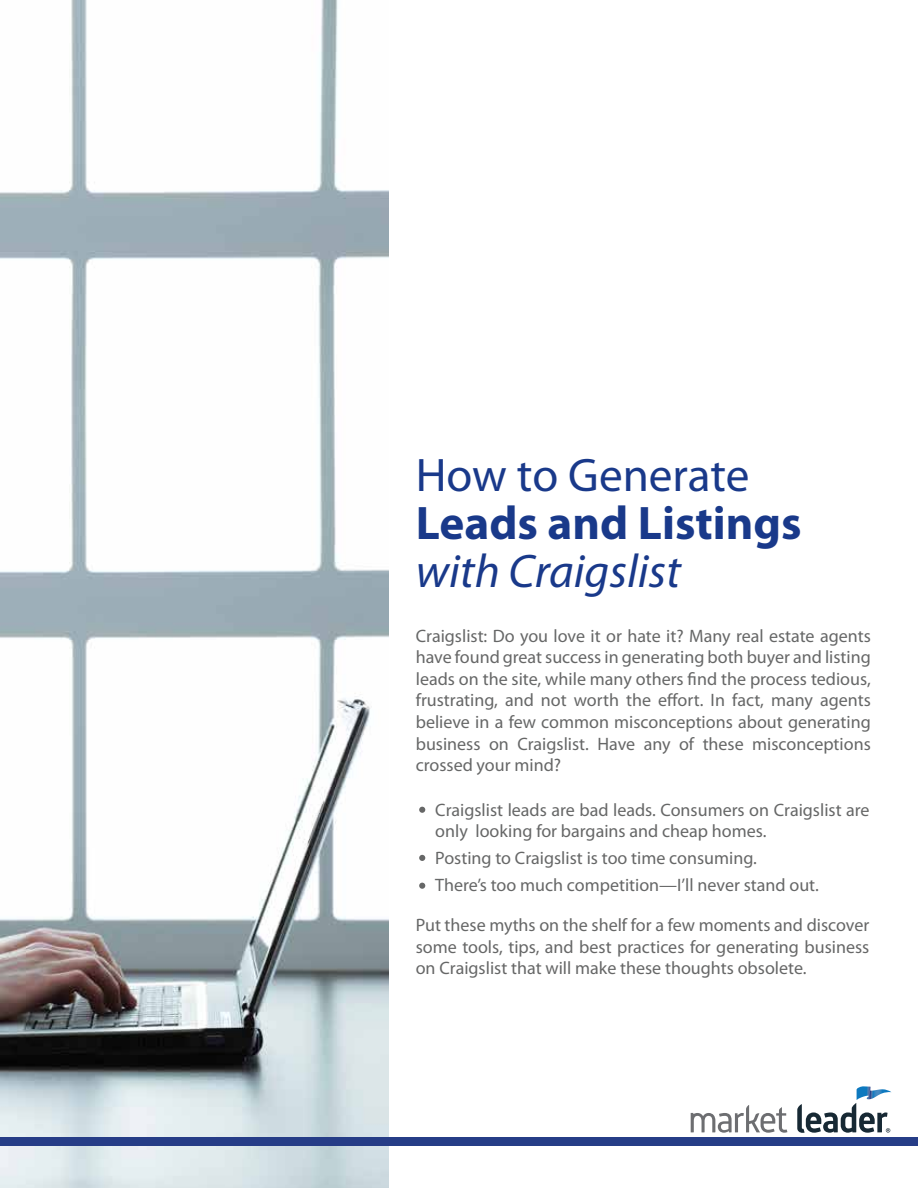
<style>
.page{position:relative;width:918px;height:1188px;background:#fff}
.page>*{position:absolute;margin:0;border:0;box-sizing:border-box;transform-origin:0 0}
.t1{font:700 47.25px "Myriad Pro";color:#19398a}
.t2{font:italic 47.25px "Myriad Pro";color:#19398a}
.t3{font:47.25px "Myriad Pro";color:#19398a}
.t4{font:18px/21.6px "Myriad Pro";color:#666767;text-align:justify}
</style>
<div class="page">
<img style="left:0;top:0;width:389px;height:1188px">
<svg style="left:691px;top:1105px;width:96px;height:28px"></svg>
<svg style="left:797px;top:1089px;width:95px;height:44px"></svg>
<div style="left:0;top:1137px;width:918px;height:9px;background:#263d87"></div>
<svg style="left:419px;top:807px;width:6px;height:6px"></svg>
<svg style="left:419px;top:855px;width:6px;height:6px"></svg>
<svg style="left:419px;top:883px;width:6px;height:6px"></svg>
<h1 class="t3" style="left:416px;top:449px;width:335px">How to Generate</h1>
<h1 class="t1" style="left:416px;top:497px;width:387px">Leads and Listings</h1>
<h1 class="t2" style="left:416px;top:546px;width:267px">with Craigslist</h1>
<p class="t4" style="left:416px;top:625px;width:457px">Craigslist: Do you love it or hate it? Many real estate agents have found great success in generating both buyer and listing leads on the site, while many others find the process tedious, frustrating, and not worth the effort. In fact, many agents believe in a few common misconceptions about generating business on Craigslist. Have any of these misconceptions crossed your mind?</p>
<p class="t4" style="left:435px;top:799px;width:436px">Craigslist leads are bad leads. Consumers on Craigslist are only looking for bargains and cheap homes.</p>
<p class="t4" style="left:435px;top:845px;width:385px;line-height:27px">Posting to Craigslist is too time consuming.<br>There’s too much competition—I’ll never stand out.</p>
<p class="t4" style="left:416px;top:915px;width:455px">Put these myths on the shelf for a few moments and discover some tools, tips, and best practices for generating business on Craigslist that will make these thoughts obsolete.</p>
</div>
